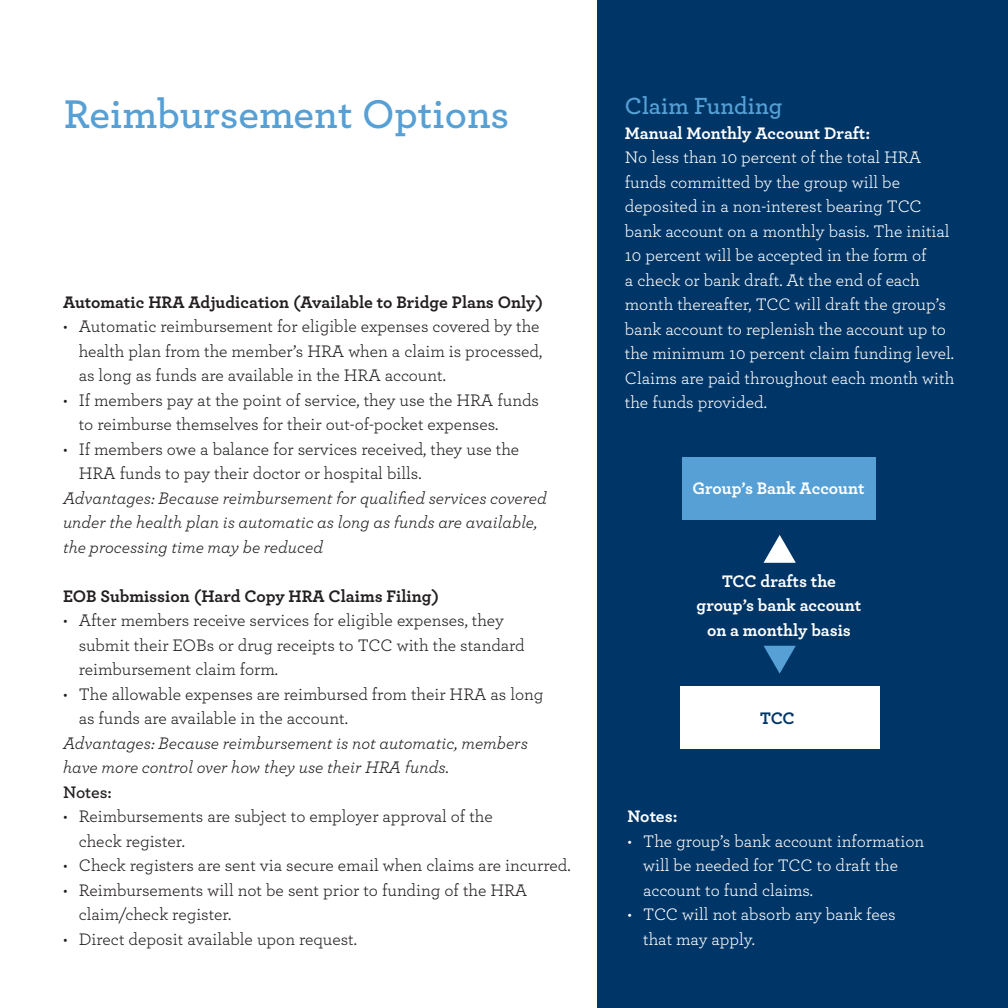
<style>
.page{position:relative;width:1008px;height:1008px;background:#fff}
.page>*{position:absolute;margin:0;border:0;box-sizing:border-box;transform-origin:0 0}
.t1{font:600 42px "Archer";color:#56a0d5}
.sub_headers{font:600 24.5px "Archer";color:#56a0d5}
.t2{font:17.5px/24.5px "Archer";color:#231f20}
.body_copy{font:17.5px/24.5px "Archer";color:#fff}
.body_copy-2{font:italic 17.5px/24.5px "Archer";color:#231f20}
.sub_headers_2{font:700 17.5px/24.5px "Archer";color:#fff;text-align:center}
.sub_headers_2-2{font:700 17.5px "Archer";color:#231f20}
.body_copy-3{font:600 17.5px "Archer";letter-spacing:-.005em;color:#231f20}
.t3{font:700 17.5px "Archer";color:#003667}
</style>
<div class="page">
<div style="left:597px;top:0;width:411px;height:1008px;background:#003667"></div>
<div style="left:682px;top:457px;width:193px;height:63px;background:#56a0d5"></div>
<div style="left:680px;top:686px;width:199px;height:63px;background:#fff"></div>
<svg style="left:764px;top:535px;width:32px;height:28px"></svg>
<svg style="left:764px;top:646px;width:32px;height:28px"></svg>
<p class="t1" style="left:64px;top:83px;width:447px">Reimbursement Options</p>
<p class="sub_headers_2-2" style="left:63px;top:288px;width:482px">Automatic HRA Adjudication (Available to Bridge Plans Only)</p>
<p class="t2" style="left:79px;top:314px;width:465px;text-indent:-16px">• Automatic reimbursement for eligible expenses covered by the health plan from the member’s HRA when a claim is processed, as long as funds are available in the HRA account.</p>
<p class="t2" style="left:79px;top:387px;width:462px;text-indent:-16px">• If members pay at the point of service, they use the HRA funds to reimburse themselves for their out-of-pocket expenses.</p>
<p class="t2" style="left:79px;top:436px;width:442px;text-indent:-16px">• If members owe a balance for services received, they use the<br>HRA funds to pay their doctor or hospital bills.</p>
<p class="body_copy-2" style="left:63px;top:485px;width:485px">Advantages: Because reimbursement for qualified services covered under the health plan is automatic as long as funds are available, the processing time may be reduced</p>
<p class="sub_headers_2-2" style="left:63px;top:582px;width:378px">EOB Submission (Hard Copy HRA Claims Filing)</p>
<p class="t2" style="left:79px;top:608px;width:448px;text-indent:-16px">• After members receive services for eligible expenses, they submit their EOBs or drug receipts to TCC with the standard reimbursement claim form.</p>
<p class="t2" style="left:79px;top:681px;width:466px;text-indent:-16px">• The allowable expenses are reimbursed from their HRA as long as funds are available in the account.</p>
<p class="body_copy-2" style="left:63px;top:730px;width:466px">Advantages: Because reimbursement is not automatic, members have more control over how they use their HRA funds.</p>
<p class="body_copy-3" style="left:63px;top:779px;width:50px">Notes:</p>
<p class="t2" style="left:79px;top:804px;width:415px;text-indent:-16px">• Reimbursements are subject to employer approval of the check register.</p>
<p class="t2" style="left:63px;top:853px;width:509px">• Check registers are sent via secure email when claims are incurred.</p>
<p class="t2" style="left:79px;top:877px;width:450px;text-indent:-16px">• Reimbursements will not be sent prior to funding of the HRA claim/check register.</p>
<p class="t2" style="left:63px;top:926px;width:296px">• Direct deposit available upon request.</p>
<p class="sub_headers" style="left:625px;top:88px;width:159px">Claim Funding</p>
<p class="sub_headers_2" style="left:625px;top:119px;width:247px">Manual Monthly Account Draft:</p>
<p class="body_copy" style="left:625px;top:144px;width:331px">No less than 10 percent of the total HRA funds committed by the group will be deposited in a non-interest bearing TCC bank account on a monthly basis. The initial 10 percent will be accepted in the form of<br>a check or bank draft. At the end of each month thereafter, TCC will draft the group’s bank account to replenish the account up to the minimum 10 percent claim funding level.<br>Claims are paid throughout each month with the funds provided.</p>
<p class="sub_headers_2" style="left:693px;top:475px;width:173px">Group’s Bank Account</p>
<p class="sub_headers_2" style="left:697px;top:567px;width:166px">TCC drafts the group’s bank account on a monthly basis</p>
<p class="t3" style="left:760px;top:704px;width:36px">TCC</p>
<p class="sub_headers_2" style="left:627px;top:803px;width:52px">Notes:</p>
<p class="body_copy" style="left:643px;top:828px;width:283px;text-indent:-16px">• The group’s bank account information will be needed for TCC to draft the account to fund claims.</p>
<p class="body_copy" style="left:643px;top:902px;width:254px;text-indent:-16px">• TCC will not absorb any bank fees that may apply.</p>
</div>
